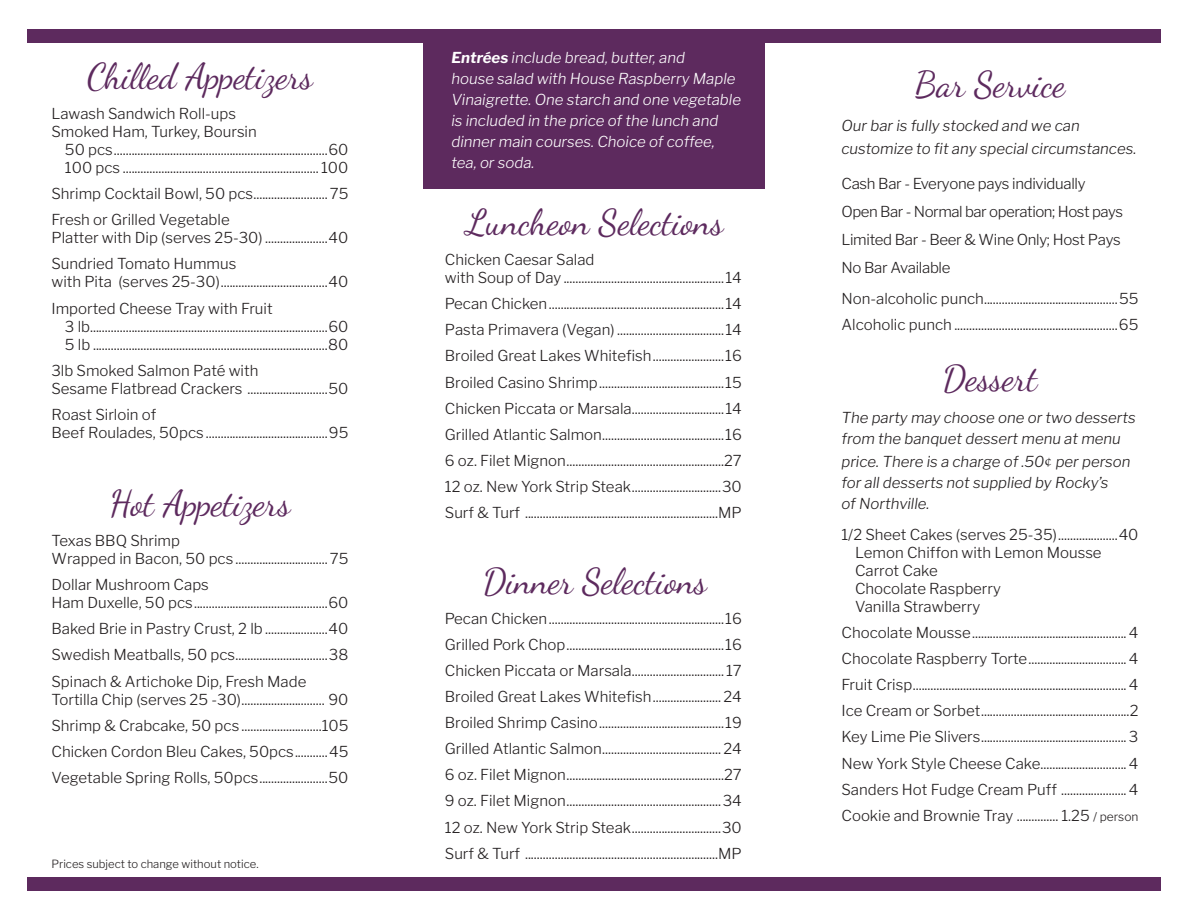
<style>
.page{position:relative;width:1188px;height:918px;background:#fff}
.page>*{position:absolute;margin:0;border:0;box-sizing:border-box;transform-origin:0 0}
.heading{font:36px "Dancing Script";color:#5d2a5e}
.main_copy_dot_leader{font:300 15px/18px "Libre Franklin";color:#231f20}
.main_copy{font:italic 300 15px/21px "Libre Franklin";color:#231f20}
.main_copy-2{font:italic 300 15px/21px "Libre Franklin";color:#fff}
.main_copy-3{font:300 15px "Libre Franklin";letter-spacing:-.02em;color:#231f20}
.main_copy_dot_leader-2{font:300 11.25px "Libre Franklin";color:#231f20}
.s1{font-weight:700}
.s2{font-family:"Adobe Garamond Pro";font-weight:400;font-style:normal}
.s3{font-size:12px}
</style>
<div class="page">
<div style="left:423px;top:36px;width:342px;height:153px;background:#5d2a5e"></div>
<div style="left:27px;top:878px;width:1134px;height:13px;background:#5d2a5e"></div>
<div style="left:27px;top:29px;width:1134px;height:13px;background:#5d2a5e"></div>
<p class="heading" style="left:87px;top:55px;width:227px">Chilled Appetizers</p>
<p class="main_copy_dot_leader" style="left:51px;top:105px;width:186px">Lawash Sandwich Roll-ups</p>
<p class="main_copy_dot_leader" style="left:51px;top:123px;width:207px">Smoked Ham, Turkey, Boursin</p>
<p class="main_copy_dot_leader" style="left:65px;top:141px;width:285px">50 pcs........................................................................60</p>
<p class="main_copy_dot_leader" style="left:65px;top:159px;width:285px">100 pcs .................................................................. 100</p>
<p class="main_copy_dot_leader" style="left:51px;top:185px;width:299px">Shrimp Cocktail Bowl, 50 pcs.........................75</p>
<p class="main_copy_dot_leader" style="left:51px;top:211px;width:299px">Fresh or Grilled Vegetable<br>Platter with Dip (serves 25-30) .....................40</p>
<p class="main_copy_dot_leader" style="left:51px;top:255px;width:299px">Sundried Tomato Hummus<br>with Pita (serves 25-30)....................................40</p>
<p class="main_copy_dot_leader" style="left:65px;top:299px;width:285px;text-indent:-14px">Imported Cheese Tray with Fruit<br>3 lb................................................................................60<br>5 lb ...............................................................................80</p>
<p class="main_copy_dot_leader" style="left:51px;top:361px;width:299px">3lb Smoked Salmon Paté with<br>Sesame Flatbread Crackers ...........................50</p>
<p class="main_copy_dot_leader" style="left:51px;top:405px;width:299px">Roast Sirloin of<br>Beef Roulades, 50pcs .........................................95</p>
<p class="heading" style="left:109px;top:482px;width:182px">Hot Appetizers</p>
<p class="main_copy_dot_leader" style="left:51px;top:532px;width:299px">Texas BBQ Shrimp<br>Wrapped in Bacon, 50 pcs ...............................75</p>
<p class="main_copy_dot_leader" style="left:51px;top:576px;width:299px">Dollar Mushroom Caps<br>Ham Duxelle, 50 pcs.............................................60</p>
<p class="main_copy_dot_leader" style="left:51px;top:620px;width:299px">Baked Brie in Pastry Crust, 2 lb .....................40</p>
<p class="main_copy_dot_leader" style="left:51px;top:646px;width:299px">Swedish Meatballs, 50 pcs...............................38</p>
<p class="main_copy_dot_leader" style="left:51px;top:672px;width:299px">Spinach &amp; Artichoke Dip, Fresh Made<br>Tortilla Chip (serves 25 -30)............................ 90</p>
<p class="main_copy_dot_leader" style="left:51px;top:716px;width:299px">Shrimp &amp; Crabcake, 50 pcs ...........................105</p>
<p class="main_copy_dot_leader" style="left:51px;top:742px;width:299px">Chicken Cordon Bleu Cakes, 50pcs...........45</p>
<p class="main_copy_dot_leader" style="left:51px;top:768px;width:299px">Vegetable Spring Rolls, 50pcs.......................50</p>
<p class="main_copy_dot_leader-2" style="left:51px;top:857px;width:209px">Prices subject to change without notice.</p>
<p class="main_copy-2" style="left:451px;top:47px;width:291px"><span class="s1">Entrées</span> include bread, butter, and<br>house salad with House Raspberry Maple Vinaigrette. One starch and one vegetable is included in the price of the lunch and dinner main courses. Choice of coffee, tea, or soda.</p>
<p class="heading" style="left:466px;top:201px;width:259px">Luncheon Selections</p>
<p class="main_copy_dot_leader" style="left:445px;top:251px;width:299px">Chicken Caesar Salad<br>with Soup of Day ......................................................14</p>
<p class="main_copy_dot_leader" style="left:445px;top:295px;width:299px">Pecan Chicken...........................................................14</p>
<p class="main_copy_dot_leader" style="left:445px;top:321px;width:299px">Pasta Primavera (Vegan) ....................................14</p>
<p class="main_copy_dot_leader" style="left:445px;top:347px;width:299px">Broiled Great Lakes Whitefish........................16</p>
<p class="main_copy_dot_leader" style="left:445px;top:373px;width:299px">Broiled Casino Shrimp..........................................15</p>
<p class="main_copy_dot_leader" style="left:445px;top:399px;width:299px">Chicken Piccata or Marsala...............................14</p>
<p class="main_copy_dot_leader" style="left:445px;top:425px;width:299px">Grilled Atlantic Salmon.........................................16</p>
<p class="main_copy_dot_leader" style="left:445px;top:451px;width:299px">6 oz. Filet Mignon.....................................................27</p>
<p class="main_copy_dot_leader" style="left:445px;top:478px;width:299px">12 oz. New York Strip Steak..............................30</p>
<p class="main_copy_dot_leader" style="left:445px;top:504px;width:299px">Surf &amp; Turf .................................................................MP</p>
<p class="heading" style="left:483px;top:560px;width:226px">Dinner Selections</p>
<p class="main_copy_dot_leader" style="left:445px;top:609px;width:299px">Pecan Chicken...........................................................16</p>
<p class="main_copy_dot_leader" style="left:445px;top:635px;width:299px">Grilled Pork Chop.....................................................16</p>
<p class="main_copy_dot_leader" style="left:445px;top:661px;width:299px">Chicken Piccata or Marsala............................... 17</p>
<p class="main_copy_dot_leader" style="left:445px;top:688px;width:299px">Broiled Great Lakes Whitefish....................... 24</p>
<p class="main_copy_dot_leader" style="left:445px;top:714px;width:299px">Broiled Shrimp Casino..........................................19</p>
<p class="main_copy_dot_leader" style="left:445px;top:740px;width:299px">Grilled Atlantic Salmon........................................ 24</p>
<p class="main_copy_dot_leader" style="left:445px;top:766px;width:299px">6 oz. Filet Mignon.....................................................27</p>
<p class="main_copy_dot_leader" style="left:445px;top:792px;width:299px">9 oz. Filet Mignon....................................................34</p>
<p class="main_copy_dot_leader" style="left:445px;top:818px;width:299px">12 oz. New York Strip Steak..............................30</p>
<p class="main_copy_dot_leader" style="left:445px;top:844px;width:299px">Surf &amp; Turf .................................................................MP</p>
<p class="heading" style="left:915px;top:63px;width:152px">Bar Service</p>
<p class="main_copy" style="left:841px;top:115px;width:296px;line-height:22.5px">Our bar is fully stocked and we can customize to fit any special circumstances.</p>
<p class="main_copy-3" style="left:841px;top:175px;width:246px">Cash Bar - Everyone pays individually</p>
<p class="main_copy-3" style="left:841px;top:203px;width:283px">Open Bar - Normal bar operation; Host pays</p>
<p class="main_copy-3" style="left:841px;top:231px;width:281px">Limited Bar - Beer &amp; Wine Only; Host Pays</p>
<p class="main_copy-3" style="left:841px;top:258px;width:111px">No Bar Available</p>
<p class="main_copy_dot_leader" style="left:841px;top:289px;width:299px">Non-alcoholic punch.............................................55</p>
<p class="main_copy_dot_leader" style="left:841px;top:315px;width:299px">Alcoholic punch .......................................................65</p>
<p class="heading" style="left:943px;top:356px;width:96px">Dessert</p>
<p class="main_copy" style="left:842px;top:408px;width:296px">The party may choose one or two desserts from the banquet dessert menu at menu</p>
<p class="main_copy" style="left:842px;top:451px;width:291px">price. There is a charge of .50<span class="s2">¢</span> per person for all desserts not supplied by Rocky’s<br>of Northville.</p>
<p class="main_copy_dot_leader" style="left:855px;top:525px;width:285px;text-indent:-14px">1/2 Sheet Cakes (serves 25-35)....................40<br>Lemon Chiffon with Lemon Mousse<br>Carrot Cake<br>Chocolate Raspberry<br>Vanilla Strawberry</p>
<p class="main_copy_dot_leader" style="left:842px;top:624px;width:299px">Chocolate Mousse....................................................4</p>
<p class="main_copy_dot_leader" style="left:842px;top:650px;width:299px">Chocolate Raspberry Torte.................................4</p>
<p class="main_copy_dot_leader" style="left:842px;top:676px;width:299px">Fruit Crisp........................................................................4</p>
<p class="main_copy_dot_leader" style="left:842px;top:702px;width:298px">Ice Cream or Sorbet..................................................2</p>
<p class="main_copy_dot_leader" style="left:842px;top:728px;width:299px">Key Lime Pie Slivers................................................. 3</p>
<p class="main_copy_dot_leader" style="left:842px;top:754px;width:299px">New York Style Cheese Cake.............................4</p>
<p class="main_copy_dot_leader" style="left:842px;top:780px;width:299px">Sanders Hot Fudge Cream Puff ......................4</p>
<p class="main_copy_dot_leader" style="left:842px;top:806px;width:299px">Cookie and Brownie Tray .............. 1.25 <span class="s3">/ person</span></p>
</div>
